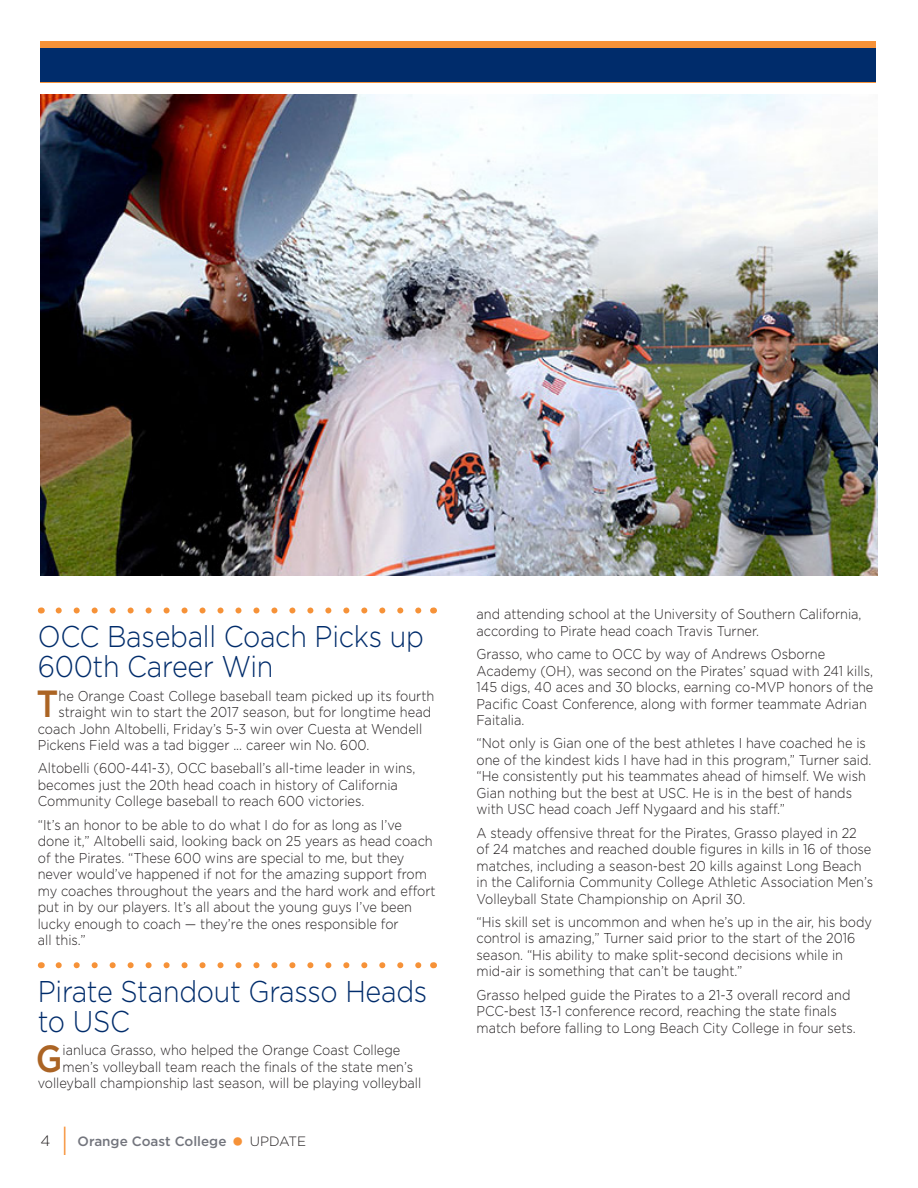
<style>
.page{position:relative;width:918px;height:1188px;background:#fff}
.page>*{position:absolute;margin:0;border:0;box-sizing:border-box;transform-origin:0 0}
.t1{font:300 40.5px "Gotham";color:#f69238;scale:.67 1}
.t2{font:500 37.8px "Gotham";color:#ab6424;scale:.9 1}
.t3{font:300 30px/30px "Gotham";letter-spacing:-.01em;color:#002c6b;scale:.9 1}
.t4{font:300 15px "Gotham";color:#231f20}
.t5{font:300 14.25px/16.5px "Gotham";color:#231f20;scale:.9 1}
.t6{font:500 13.5px "Gotham";color:#73757d}
.s1{font-size:30px;color:#f69238}
.s2{font-weight:300;color:#231f20}
</style>
<div class="page">
<div style="left:40px;top:41px;width:836px;height:41px;background:#f69238"></div>
<div style="left:40px;top:49px;width:836px;height:33px;background:#002c6b"></div>
<svg style="left:59px;top:962px;width:363px;height:6px"></svg>
<svg style="left:59px;top:608px;width:363px;height:6px"></svg>
<img style="left:40px;top:94px;width:837px;height:482px">
<h2 class="t3" style="left:38px;top:621px;width:411px">OCC Baseball Coach Picks u<br>600th Career Win</h2>
<p class="t2" style="left:36px;top:682px;width:26px">T</p>
<p class="t5" style="left:58px;top:687px;width:419px">he Orange Coast College baseball team icked u its fourth</p>
<p class="t5" style="left:58px;top:704px;width:416px">straight win to start the 2017 season, but for longtime head</p>
<p class="t5" style="left:38px;top:720px;width:429px">coach John Altobelli, Friday’s 5-3 win over Cuesta at Wendell</p>
<p class="t5" style="left:38px;top:737px;width:370px">Pickens Field was a tad bigger ... career win No. 600.</p>
<p class="t5" style="left:38px;top:760px;width:421px">Altobelli (600-441-3), OCC baseball’s all-time leader in wins, becomes just the 20th head coach in history of California<br>Community College baseball to reach 600 victories.</p>
<p class="t5" style="left:38px;top:816px;width:406px">“It’s an honor to be able to do what I do for as long as I’ve</p>
<p class="t5" style="left:38px;top:833px;width:440px">done it,” Altobelli said, looking back on 25 years as head coach</p>
<p class="t5" style="left:38px;top:849px;width:409px">of the Pirates. “These 600 wins are s ecial to me, but they</p>
<p class="t5" style="left:38px;top:866px;width:434px">never would’ve ha ened if not for the amazing su ort from</p>
<p class="t5" style="left:38px;top:882px;width:444px">my coaches throughout the years and the hard work and effort</p>
<p class="t5" style="left:46px;top:899px;width:408px">ut in by our layers. It’s all about the young guys I’ve been</p>
<p class="t5" style="left:38px;top:915px;width:403px">lucky enough to coach — they’re the ones res onsible for</p>
<p class="t5" style="left:38px;top:932px;width:55px">all this.”</p>
<h2 class="t3" style="left:38px;top:976px;width:434px">Pirate Standout Grasso Heads to USC</h2>
<p class="t2" style="left:36px;top:1037px;width:31px">G</p>
<p class="t5" style="left:62px;top:1042px;width:377px">ianluca Grasso, who hel ed the Orange Coast College</p>
<p class="t5" style="left:62px;top:1058px;width:391px">men’s volleyball team reach the fnals of the state men’s</p>
<p class="t5" style="left:38px;top:1075px;width:428px">volleyball cham ionshi last season, will be laying volleyball</p>
<p class="t4" style="left:40px;top:1132px;width:11px">4</p>
<h1 class="t1" style="left:61px;top:1118px;width:13px">I</h1>
<p class="t6" style="left:78px;top:1133px;width:230px">Ora ge Coast College <span class="s1">•</span> <span class="s2">UPDATE</span></p>
<p class="t5" style="left:477px;top:606px;width:429px">and attending school at the University of Southern California, according to Pirate head coach Travis Turner.</p>
<p class="t5" style="left:477px;top:646px;width:442px">Grasso, who came to OCC by way of Andrews Osborne Academy (OH), was second on the Pirates’ squad with 241 kills, 145 digs, 40 aces and 30 blocks, earning co-MVP honors of the Pacifc Coast Conference, along with former teammate Adrian Faitalia.</p>
<p class="t5" style="left:477px;top:735px;width:440px">“Not only is Gian one of the best athletes I have coached he is one of the kindest kids I have had in this rogram,” Turner said. “He consistently ut his teammates ahead of himself. We wish Gian nothing but the best at USC. He is in the best of hands with USC head coach Jeff Nygaard and his staff.”</p>
<p class="t5" style="left:477px;top:824px;width:442px">A steady offensive threat for the Pirates, Grasso layed in 22 of 24 matches and reached double fgures in kills in 16 of those matches, including a season-best 20 kills against Long Beach in the California Community College Athletic Association Men’s Volleyball State Cham ionshi on A ril 30.</p>
<p class="t5" style="left:477px;top:913px;width:441px">“His skill set is uncommon and when he’s u in the air, his body control is amazing,” Turner said rior to the start of the 2016 season. “His ability to make s lit-second decisions while in mid-air is something that can’t be taught.”</p>
<p class="t5" style="left:477px;top:986px;width:423px">Grasso hel ed guide the Pirates to a 21-3 overall record and<br>PCC-best 13-1 conference record, reaching the state fnals match before falling to Long Beach City College in four sets.</p>
</div>
